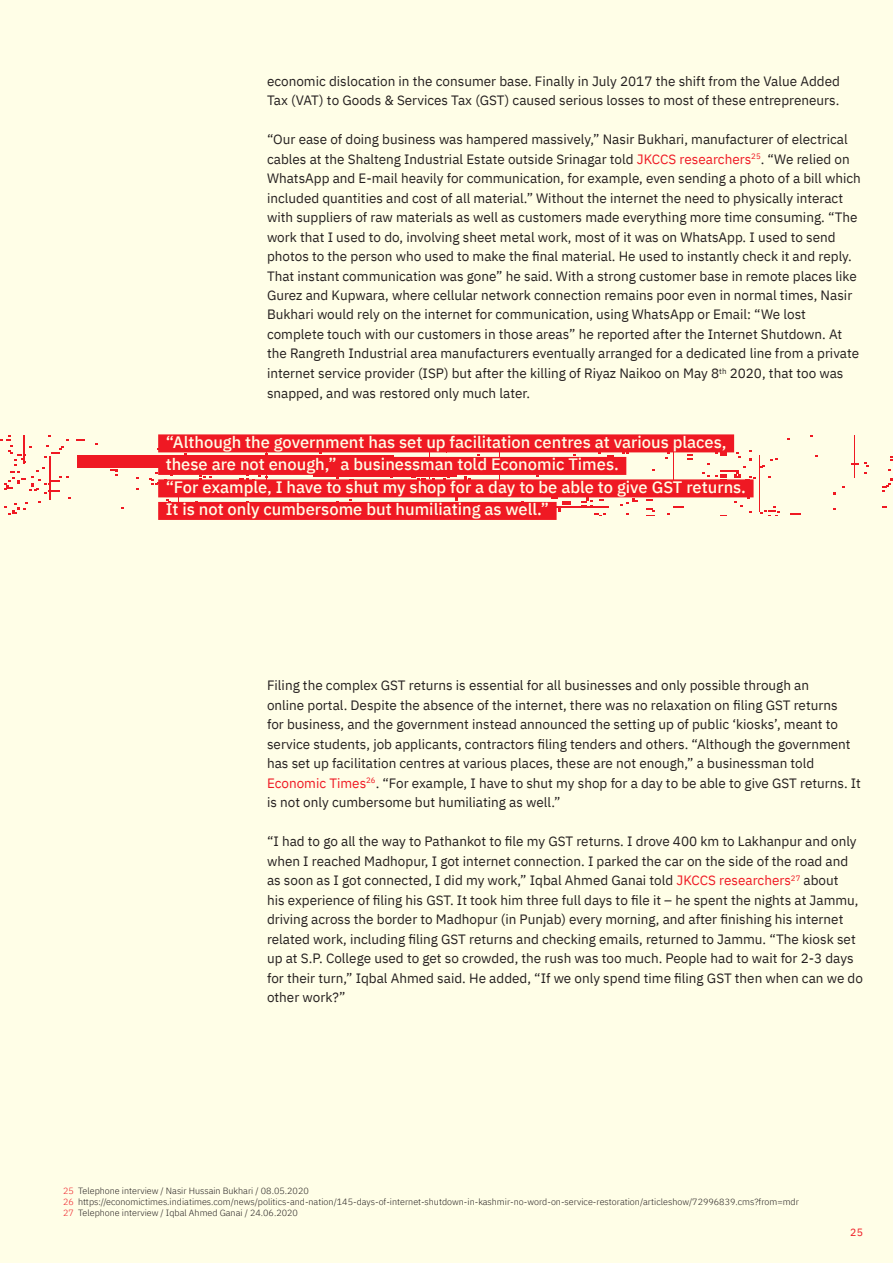
<style>
.page{position:relative;width:893px;height:1263px;background:#fffee7}
.page>*{position:absolute;margin:0;border:0;box-sizing:border-box;transform-origin:0 0}
.t1{font:500 16.5px/22.5px "IBM Plex Sans";color:#fffee7}
.t2{font:13.5px/19.5px "IBM Plex Sans";color:#241f1f}
.t3{font:10.5px "IBM Plex Sans";color:#ef1923}
.t4{font:300 9px/11.2px "IBM Plex Sans";color:#241f1f}
.s1{color:#ef1923}
</style>
<div class="page">
<hr style="left:499px;top:435px;width:1px;height:44px;background:#ef1923">
<hr style="left:673px;top:435px;width:1px;height:44px;background:#ef1923">
<hr style="left:759px;top:455px;width:1px;height:57px;background:#ef1923">
<hr style="left:854px;top:435px;width:1px;height:43px;background:#ef1923">
<hr style="left:429px;top:435px;width:1px;height:43px;background:#ef1923">
<svg style="left:77px;top:439px;width:8px;height:2px"></svg>
<svg style="left:233px;top:452px;width:34px;height:27px"></svg>
<div style="left:313px;top:471px;width:144px;height:6px;background:#ef1923"></div>
<div style="left:77px;top:456px;width:316px;height:12px;background:#ef1923"></div>
<svg style="left:164px;top:499px;width:7px;height:3px"></svg>
<svg style="left:350px;top:497px;width:10px;height:5px"></svg>
<hr style="left:456px;top:506px;width:153px;height:2px;background:#ef1923">
<svg style="left:390px;top:477px;width:60px;height:2px"></svg>
<svg style="left:447px;top:497px;width:11px;height:5px"></svg>
<svg style="left:513px;top:497px;width:15px;height:5px"></svg>
<svg style="left:665px;top:452px;width:5px;height:7px"></svg>
<svg style="left:580px;top:497px;width:25px;height:19px"></svg>
<svg style="left:688px;top:454px;width:4px;height:5px"></svg>
<svg style="left:734px;top:497px;width:18px;height:16px"></svg>
<svg style="left:790px;top:513px;width:10px;height:2px"></svg>
<svg style="left:865px;top:462px;width:4px;height:12px"></svg>
<svg style="left:882px;top:478px;width:11px;height:14px"></svg>
<svg style="left:111px;top:469px;width:7px;height:7px"></svg>
<svg style="left:0;top:435px;width:70px;height:80px"></svg>
<svg style="left:136px;top:448px;width:84px;height:42px"></svg>
<svg style="left:290px;top:452px;width:36px;height:4px"></svg>
<svg style="left:464px;top:476px;width:7px;height:3px"></svg>
<svg style="left:562px;top:452px;width:20px;height:5px"></svg>
<svg style="left:547px;top:497px;width:24px;height:15px"></svg>
<svg style="left:620px;top:497px;width:64px;height:19px"></svg>
<svg style="left:599px;top:452px;width:30px;height:5px"></svg>
<svg style="left:760px;top:506px;width:19px;height:10px"></svg>
<svg style="left:703px;top:443px;width:74px;height:36px"></svg>
<svg style="left:851px;top:463px;width:8px;height:2px"></svg>
<div style="left:158px;top:434px;width:576px;height:18px;background:#ef1923"></div>
<div style="left:158px;top:457px;width:468px;height:18px;background:#ef1923"></div>
<div style="left:158px;top:479px;width:596px;height:18px;background:#ef1923"></div>
<div style="left:158px;top:502px;width:399px;height:18px;background:#ef1923"></div>
<p class="t2" style="left:267px;top:71px;width:574px">economic dislocation in the consumer base. Finally in July 2017 the shift from the Value Added<br>Tax (VAT) to Goods &amp; Services Tax (GST) caused serious losses to most of these entrepreneurs.</p>
<p class="t2" style="left:267px;top:129px;width:595px">“Our ease of doing business was hampered massively,” Nasir Bukhari, manufacturer of electrical cables at the Shalteng Industrial Estate outside Srinagar told <span class="s1">JKCCS researchers</span><sup>25</sup>. “We relied on WhatsApp and E-mail heavily for communication, for example, even sending a photo of a bill which included quantities and cost of all material.” Without the internet the need to physically interact with suppliers of raw materials as well as customers made everything more time consuming. “The work that I used to do, involving sheet metal work, most of it was on WhatsApp. I used to send photos to the person who used to make the final material. He used to instantly check it and reply.<br>That instant communication was gone” he said. With a strong customer base in remote places like Gurez and Kupwara, where cellular network connection remains poor even in normal times, Nasir Bukhari would rely on the internet for communication, using WhatsApp or Email: “We lost complete touch with our customers in those areas” he reported after the Internet Shutdown. At the Rangreth Industrial area manufacturers eventually arranged for a dedicated line from a private internet service provider (ISP) but after the killing of Riyaz Naikoo on May 8<sup>th</sup> 2020, that too was snapped, and was restored only much later.</p>
<p class="t1" style="left:166px;top:430px;width:582px">“Although the government has set up facilitation centres at various places, these are not enough,” a businessman told Economic Times.<br>“For example, I have to shut my shop for a day to be able to give GST returns.<br>It is not only cumbersome but humiliating as well.”</p>
<p class="t2" style="left:267px;top:675px;width:595px">Filing the complex GST returns is essential for all businesses and only possible through an<br>online portal. Despite the absence of the internet, there was no relaxation on filing GST returns<br>for business, and the government instead announced the setting up of public ‘kiosks’, meant to service students, job applicants, contractors filing tenders and others. “Although the government has set up facilitation centres at various places, these are not enough,” a businessman told <span class="s1">Economic Times</span><sup>26</sup>. “For example, I have to shut my shop for a day to be able to give GST returns. It is not only cumbersome but humiliating as well.”</p>
<p class="t2" style="left:267px;top:831px;width:597px">“I had to go all the way to Pathankot to file my GST returns. I drove 400 km to Lakhanpur and only when I reached Madhopur, I got internet connection. I parked the car on the side of the road and as soon as I got connected, I did my work,” Iqbal Ahmed Ganai told <span class="s1">JKCCS researchers</span><sup>27</sup> about<br>his experience of filing his GST. It took him three full days to file it – he spent the nights at Jammu, driving across the border to Madhopur (in Punjab) every morning, and after finishing his internet related work, including filing GST returns and checking emails, returned to Jammu. “The kiosk set up at S.P. College used to get so crowded, the rush was too much. People had to wait for 2-3 days for their turn,” Iqbal Ahmed said. He added, “If we only spend time filing GST then when can we do other work?”</p>
<p class="t4" style="left:63px;top:1185px;width:737px"><span class="s1">25</span> Telephone interview / Nasir Hussain Bukhari / 08.05.2020<br><span class="s1">26</span> https://economictimes.indiatimes.com/news/politics-and-nation/145-days-of-internet-shutdown-in-kashmir-no-word-on-service-restoration/articleshow/72996839.cms?from=mdr<br><span class="s1">27</span> Telephone interview / Iqbal Ahmed Ganai / 24.06.2020</p>
<p class="t3" style="left:850px;top:1225px;width:14px">25</p>
</div>
